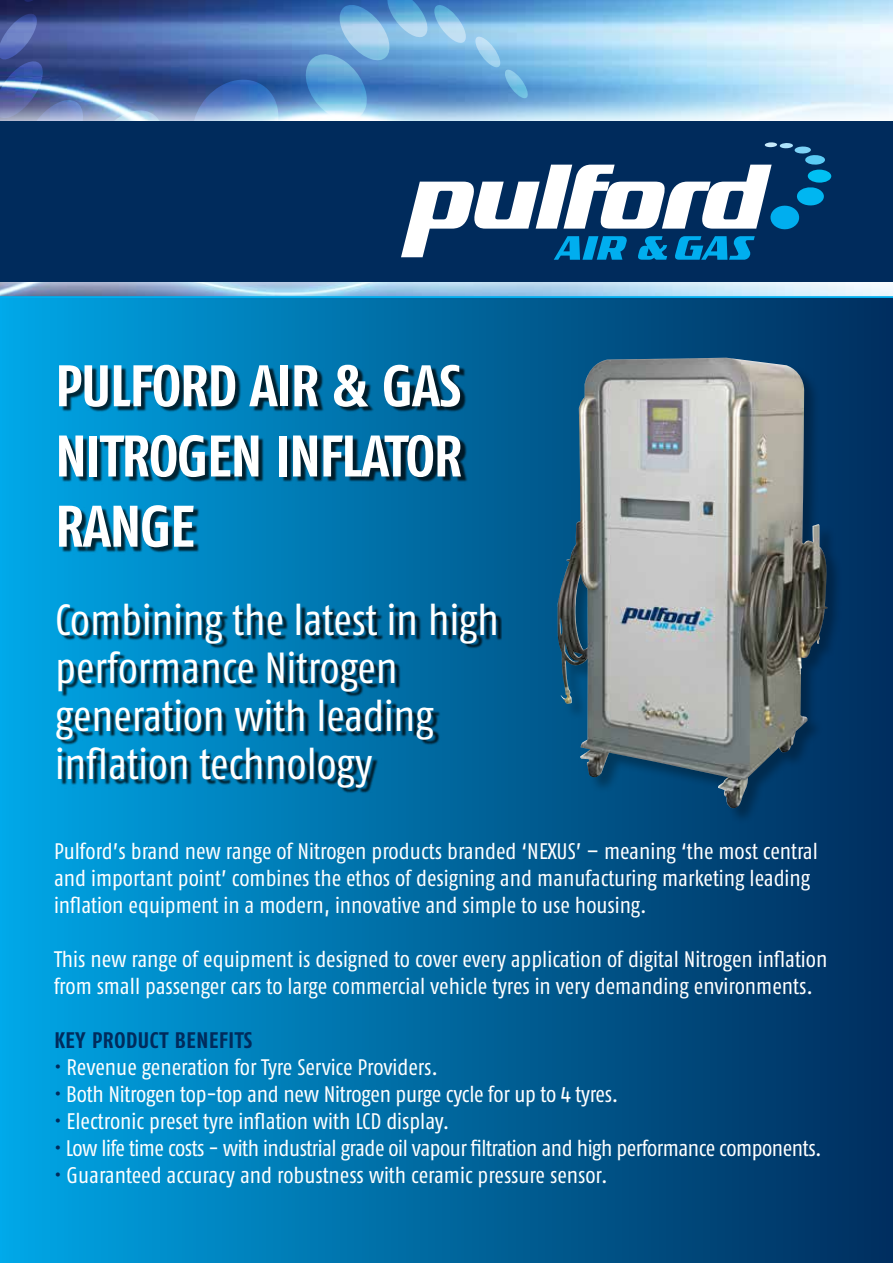
<style>
.page{position:relative;width:893px;height:1263px;background:#fff}
.page>*{position:absolute;margin:0;border:0;box-sizing:border-box;transform-origin:0 0}
.t1{font:58.5px/70.2px "Fago Co Bold Tf";letter-spacing:-.02em;color:#fff;text-align:justify}
.t2{font:43.5px/48px "Fago Co Regular Lf";color:#fff}
.t3{font:22.5px/27px "Fago Co Regular Lf";letter-spacing:-.005em;color:#fff}
.t4{font:22.5px "Fago Co Bold Tf Caps";color:#002b5c}
.s1{color:#002b5c}
</style>
<div class="page">
<img style="left:0;top:0;width:893px;height:81px">
<svg style="left:302px;top:0;width:166px;height:81px;background:#6aa2d4"></svg>
<svg style="left:475px;top:35px;width:54px;height:46px;background:#84bfe7"></svg>
<svg style="left:0;top:11px;width:168px;height:70px;background:#405596"></svg>
<svg style="left:22px;top:0;width:35px;height:2px"></svg>
<svg style="left:188px;top:74px;width:97px;height:7px"></svg>
<img style="left:0;top:81px;width:893px;height:215px">
<div style="left:0;top:121px;width:893px;height:160px;background:#002b5c"></div>
<svg style="left:401px;top:142px;width:430px;height:118px"></svg>
<hr style="left:0;top:296px;width:893px;height:3px;background:#00aeef">
<div style="left:0;top:298px;width:893px;height:965px;background:linear-gradient(to right,#00a5e5,#002b5b)"></div>
<div style="left:59px;top:367px;width:443px;height:427px;background:#000;opacity:.75"></div>
<div style="left:558px;top:358px;width:285px;height:467px;background:#000;opacity:.3"></div>
<img style="left:557px;top:358px;width:272px;height:453px">
<h1 class="t1" style="left:55px;top:350px;width:409px">PULFORD AIR &amp; GAS NITROGEN INFLATOR RANGE</h1>
<h2 class="t2" style="left:55px;top:595px;width:445px">Combining the latest in high performance Nitrogen generation with leading inflation technology</h2>
<p class="t3" style="left:54px;top:837px;width:765px">Pulford’s brand new range of Nitrogen products branded ‘NEXUS’ – meaning ‘the most central and important point’ combines the ethos of designing and manufacturing marketing leading inflation equipment in a modern, innovative and simple to use housing.</p>
<p class="t3" style="left:54px;top:945px;width:775px">This new range of equipment is designed to cover every application of digital Nitrogen inflation from small passenger cars to large commercial vehicle tyres in very demanding environments.</p>
<p class="t4" style="left:54px;top:1027px;width:200px">KEY PRODUCT BENEFITS</p>
<p class="t3" style="left:54px;top:1053px;width:386px"><span class="s1">•</span> Revenue generation for Tyre Service Providers.</p>
<p class="t3" style="left:54px;top:1080px;width:566px"><span class="s1">•</span> Both Nitrogen top-top and new Nitrogen purge cycle for up to 4 tyres.</p>
<p class="t3" style="left:54px;top:1107px;width:397px"><span class="s1">•</span> Electronic preset tyre inflation with LCD display.</p>
<p class="t3" style="left:54px;top:1134px;width:769px"><span class="s1">•</span> Low life time costs - with industrial grade oil vapour filtration and high performance components.</p>
<p class="t3" style="left:54px;top:1161px;width:555px"><span class="s1">•</span> Guaranteed accuracy and robustness with ceramic pressure sensor.</p>
</div>
